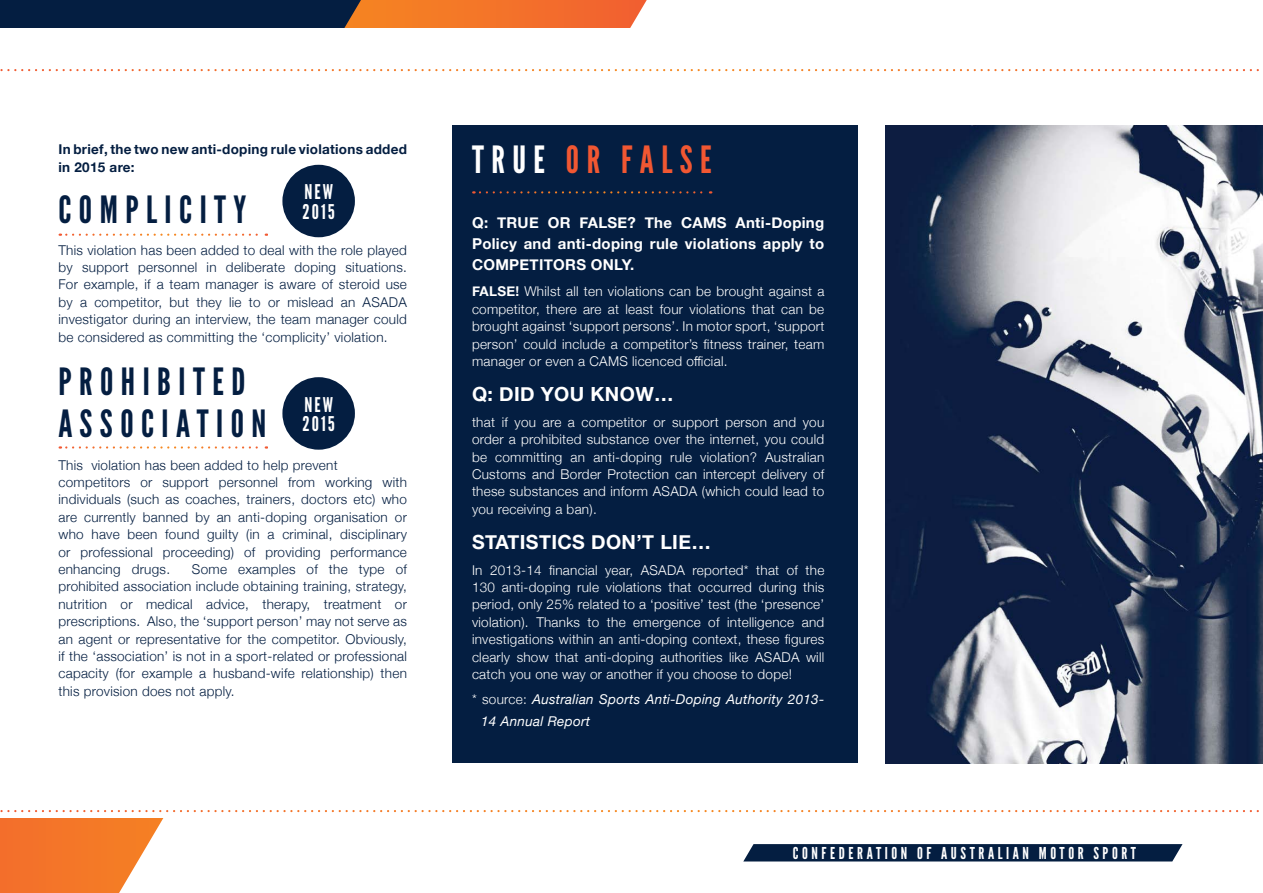
<style>
.page{position:relative;width:1263px;height:893px;background:#fff}
.page>*{position:absolute;margin:0;border:0;box-sizing:border-box;transform-origin:0 0}
.t1{font:37.5px/42px "League Gothic";letter-spacing:.2em;color:#041e41}
.t2{font:37.5px "League Gothic";letter-spacing:.2em;color:#f15732}
.t3{font:20.25px/19.5px "League Gothic";letter-spacing:.1em;color:#fff}
.t4{font:700 19.5px "Helvetica Neue";letter-spacing:.02em;color:#fff}
.t5{font:16.35px "League Gothic";letter-spacing:.22em;color:#fff}
.t6{font:700 15px/21px "Helvetica Neue";letter-spacing:.02em;color:#fff;text-align:justify}
.t7{font:300 13.5px/17.4px "Helvetica Neue";letter-spacing:.02em;color:#041e41;text-align:justify}
.t8{font:300 13.5px/17.4px "Helvetica Neue";letter-spacing:.02em;color:#fff;text-align:justify}
.t9{font:italic 13.5px/21.6px "Helvetica Neue";letter-spacing:.02em;color:#fff}
.t10{font:700 13.5px/17.4px "Helvetica Neue";letter-spacing:.02em;color:#041e41}
.s1{color:#fff}
.s2{font-weight:700}
.s3{font-weight:300;font-style:normal}
</style>
<div class="page">
<svg style="left:743px;top:844px;width:439px;height:17px;background:#0b2446"></svg>
<svg style="left:418px;top:0;width:229px;height:28px;background:#f37432"></svg>
<svg style="left:0;top:0;width:418px;height:893px"></svg>
<div style="left:0;top:28px;width:1263px;height:789px;background:#fff"></div>
<svg style="left:0;top:810px;width:1259px;height:2px"></svg>
<svg style="left:0;top:69px;width:1259px;height:2px"></svg>
<div style="left:452px;top:125px;width:406px;height:638px;background:#041e41"></div>
<svg style="left:480px;top:191px;width:231px;height:3px"></svg>
<svg style="left:60px;top:446px;width:207px;height:3px"></svg>
<svg style="left:60px;top:234px;width:207px;height:2px"></svg>
<img style="left:885px;top:125px;width:378px;height:638px">
<div style="left:282px;top:377px;width:73px;height:73px;background:#041e41;border-radius:50%"></div>
<div style="left:282px;top:165px;width:73px;height:72px;background:#041e41;border-radius:50%"></div>
<p class="t10" style="left:58px;top:141px;width:350px">In brief, the two new anti-doping rule violations added in 2015 are:</p>
<h1 class="t1" style="left:58px;top:189px;width:189px">COMPLICITY</h1>
<p class="t7" style="left:58px;top:240px;width:350px">This violation has been added to deal with the role played by support personnel in deliberate doping situations.<br>For example, if a team manager is aware of steroid use by a competitor, but they lie to or mislead an ASADA investigator during an interview, the team manager could be considered as committing the ‘complicity’ violation.</p>
<h1 class="t1" style="left:58px;top:361px;width:209px">PROHIBITED<br>ASSOCIATION</h1>
<p class="t7" style="left:58px;top:455px;width:350px;text-align:left">This violation has been added to help prevent competitors or support personnel from working with individuals (such as coaches, trainers, doctors etc) who are currently banned by an anti-doping organisation or who have been found guilty (in a criminal, disciplinary or professional proceeding) of providing performance enhancing drugs.</p>
<h2 class="t3" style="left:303px;top:182px;width:34px">NEW<br>2015</h2>
<h2 class="t3" style="left:303px;top:395px;width:34px">NEW<br>2015</h2>
<p class="t7" style="left:58px;top:559px;width:350px;text-indent:133px">Some examples of the type of prohibited association include obtaining training, strategy, nutrition or medical advice, therapy, treatment or prescriptions. Also, the ‘support person’ may not serve as an agent or representative for the competitor. Obviously, if the ‘association’ is not in a sport-related or professional capacity (for example a husband-wife relationship) then this provision does not apply.</p>
<h1 class="t2" style="left:472px;top:137px;width:241px"><span class="s1">TRUE</span> OR FALSE</h1>
<p class="t6" style="left:472px;top:213px;width:354px">Q: TRUE OR FALSE? The CAMS Anti-Doping Policy and anti-doping rule violations apply to COMPETITORS ONLY.</p>
<p class="t8" style="left:472px;top:282px;width:354px"><span class="s2">FALSE!</span> Whilst all ten violations can be brought against a competitor, there are at least four violations that can be brought against ‘support persons’. In motor sport, ‘support person’ could include a competitor’s fitness trainer, team manager or even a CAMS licenced official.</p>
<h3 class="t4" style="left:472px;top:379px;width:203px">Q: DID YOU KNOW…</h3>
<p class="t8" style="left:472px;top:412px;width:354px">that if you are a competitor or support person and you order a prohibited substance over the internet, you could be committing an anti-doping rule violation? Australian Customs and Border Protection can intercept delivery of these substances and inform ASADA (which could lead to you receiving a ban).</p>
<h3 class="t4" style="left:472px;top:526px;width:240px">STATISTICS DON’T LIE…</h3>
<p class="t8" style="left:472px;top:560px;width:354px">In 2013-14 financial year, ASADA reported* that of the 130 anti-doping rule violations that occurred during this period, only 25% related to a ‘positive’ test (the ‘presence’ violation). Thanks to the emergence of intelligence and investigations within an anti-doping context, these figures clearly show that anti-doping authorities like ASADA will catch you one way or another if you choose to dope!</p>
<p class="t9" style="left:481px;top:689px;width:345px;text-indent:-9px"><span class="s3">* source:</span> Australian Sports Anti-Doping Authority 2013-<br>14 Annual Report</p>
<p class="t5" style="left:793px;top:843px;width:345px">CONFEDERATION OF AUSTRALIAN MOTOR SPORT</p>
</div>
